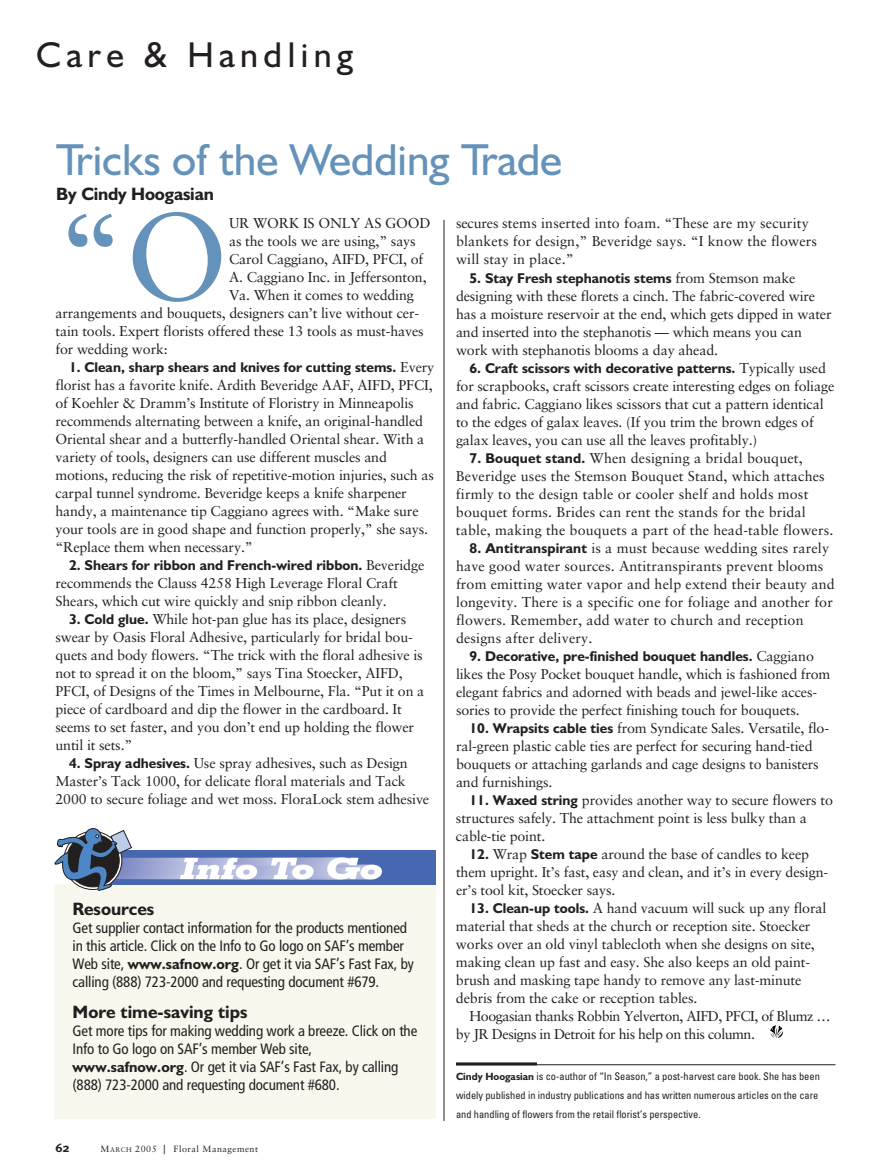
<style>
.page{position:relative;width:891px;height:1175px;background:#fff}
.page>*{position:absolute;margin:0;border:0;box-sizing:border-box;transform-origin:0 0}
.t1{font:123.6px "Sabon";color:#6592ba}
.t2{font:45px "Humanist 521 BT";color:#6592ba}
.t3{font:36px "Humanist 521 BT";letter-spacing:.15em;color:#231f20}
.t4{font:700 18px "Humanist 521 BT";color:#231f20}
.t5{font:condensed 15px/18px "Frutiger";letter-spacing:-.01em;color:#231f20}
.t6{font:14.25px/18px "Sabon";letter-spacing:-.01em;color:#231f20}
.t7{font:14.25px/18px "Sabon";letter-spacing:.01em;color:#231f20}
.t8{font:700 14.25px "Humanist 521 BT";color:#231f20}
.t9{font:14.25px/18px "Sabon";letter-spacing:-.035em;color:#231f20}
.t10{font:700 12px "Meta";color:#231f20;scale:1.1 1}
.t11{font:condensed 10.5px/18.8px "Univers";color:#231f20}
.t12{font:9px "Sabon";letter-spacing:.055em;color:#231f20}
.s1{font-family:"Sabon";font-weight:400}
.s2{font-family:"Humanist 521 BT";font-weight:700}
.s3{font-family:"Humanist 521 BT";font-weight:700;font-stretch:normal}
.s4{font-size:6.75px}
.s5{font-size:12px}
</style>
<div class="page">
<hr style="left:444px;top:220px;width:1px;height:900px;background:#231f20">
<hr style="left:456px;top:1062px;width:81px;height:3px;background:#231f20">
<hr style="left:456px;top:1064px;width:380px;height:1px;background:#231f20">
<svg style="left:770px;top:1025px;width:13px;height:13px"></svg>
<div style="left:55px;top:884px;width:381px;height:235px;background:#f9f8ef"></div>
<img style="left:132px;top:850px;width:304px;height:34px">
<svg style="left:55px;top:828px;width:77px;height:62px"></svg>
<h3 class="t3" style="left:36px;top:43px;width:319px">Care &amp; Handling</h3>
<h2 class="t2" style="left:56px;top:144px;width:508px">Tricks of the Wedding Trade</h2>
<p class="t4" style="left:56px;top:188px;width:159px">By Cindy Hoogasian</p>
<p class="t7" style="left:456px;top:216px;width:363px">secures stems inserted into foam. “These are my security blankets for design,” Beveridge says. “I know the flowers will stay in place.”</p>
<p class="t8" style="left:470px;top:273px;width:328px">5. Stay Fresh stephanotis stems <span class="s1">from Stemson make</span></p>
<p class="t6" style="left:456px;top:288px;width:377px">designing with these florets a cinch. The fabric-covered wire has a moisture reservoir at the end, which gets dipped in water and inserted into the stephanotis — which means you can work with stephanotis blooms a day ahead.</p>
<p class="t8" style="left:470px;top:363px;width:358px">6. Craft scissors with decorative patterns. <span class="s1">Typically used</span></p>
<p class="t6" style="left:456px;top:378px;width:380px">for scrapbooks, craft scissors create interesting edges on foliage and fabric. Caggiano likes scissors that cut a pattern identical to the edges of galax leaves. (If you trim the brown edges of galax leaves, you can use all the leaves profitably.)</p>
<p class="t7" style="left:456px;top:450px;width:379px;text-indent:14px"><span class="s2">7. Bouquet stand.</span> When designing a bridal bouquet, Beveridge uses the Stemson Bouquet Stand, which attaches firmly to the design table or cooler shelf and holds most bouquet forms. Brides can rent the stands for the bridal table, making the bouquets a part of the head-table flowers.</p>
<p class="t7" style="left:456px;top:540px;width:380px;text-indent:14px"><span class="s2">8. Antitranspirant</span> is a must because wedding sites rarely have good water sources. Antitranspirants prevent blooms from emitting water vapor and help extend their beauty and longevity. There is a specific one for foliage and another for flowers. Remember, add water to church and reception designs after delivery.</p>
<p class="t8" style="left:470px;top:651px;width:346px">9. Decorative, pre-finished bouquet handles. <span class="s1">Caggiano</span></p>
<p class="t6" style="left:456px;top:666px;width:376px">likes the Posy Pocket bouquet handle, which is fashioned from elegant fabrics and adorned with beads and jewel-like acces&shy;sories to provide the perfect finishing touch for bouquets.</p>
<p class="t6" style="left:456px;top:720px;width:375px;text-indent:13px"><span class="s2">10. Wrapsits cable ties</span> from Syndicate Sales. Versatile, flo&shy;ral-green plastic cable ties are perfect for securing hand-tied bouquets or attaching garlands and cage designs to banisters and furnishings.</p>
<p class="t6" style="left:456px;top:792px;width:378px;text-indent:14px"><span class="s2">11. Waxed string</span> provides another way to secure flowers to structures safely. The attachment point is less bulky than a cable-tie point.</p>
<p class="t6" style="left:456px;top:846px;width:374px;text-indent:14px"><span class="s2">12.</span> Wrap <span class="s2">Stem tape</span> around the base of candles to keep them upright. It’s fast, easy and clean, and it’s in every design&shy;er’s tool kit, Stoecker says.</p>
<p class="t6" style="left:456px;top:900px;width:372px;text-indent:14px"><span class="s2">13. Clean-up tools.</span> A hand vacuum will suck up any floral material that sheds at the church or reception site. Stoecker works over an old vinyl tablecloth when she designs on site, making clean up fast and easy. She also keeps an old paint&shy;brush and masking tape handy to remove any last-minute debris from the cake or reception tables.</p>
<p class="t9" style="left:456px;top:1008px;width:376px;text-indent:14px">Hoogasian thanks Robbin Yelverton, AIFD, PFCI, of Blumz … by JR Designs in Detroit for his help on this column.</p>
<p class="t11" style="left:456px;top:1067px;width:365px"><span class="s3">Cindy Hoogasian</span> is co-author of “In Season,” a post-harvest care book. She has been widely published in industry publications and has written numerous articles on the care and handling of flowers from the retail florist’s perspective.</p>
<h1 class="t1" style="left:56px;top:206px;width:174px">“O</h1>
<p class="t6" style="left:229px;top:215px;width:203px">UR WORK IS ONLY AS GOOD</p>
<p class="t6" style="left:229px;top:233px;width:188px">as the tools we are using,” says</p>
<p class="t6" style="left:229px;top:251px;width:196px">Carol Caggiano, AIFD, PFCI, of</p>
<p class="t6" style="left:229px;top:269px;width:199px">A. Caggiano Inc. in Jeffersonton,</p>
<p class="t6" style="left:229px;top:287px;width:186px">Va. When it comes to wedding</p>
<p class="t6" style="left:56px;top:305px;width:365px">arrangements and bouquets, designers can’t live without cer-</p>
<p class="t6" style="left:56px;top:323px;width:370px">tain tools. Expert florists offered these 13 tools as must-haves</p>
<p class="t6" style="left:56px;top:341px;width:114px">for wedding work:</p>
<p class="t8" style="left:69px;top:362px;width:367px">1. Clean, sharp shears and knives for cutting stems. <span class="s1">Every</span></p>
<p class="t6" style="left:56px;top:377px;width:380px">florist has a favorite knife. Ardith Beveridge AAF, AIFD, PFCI, of Koehler &amp; Dramm’s Institute of Floristry in Minneapolis recommends alternating between a knife, an original-handled Oriental shear and a butterfly-handled Oriental shear. With a variety of tools, designers can use different muscles and motions, reducing the risk of repetitive-motion injuries, such as carpal tunnel syndrome. Beveridge keeps a knife sharpener handy, a maintenance tip Caggiano agrees with. “Make sure your tools are in good shape and function properly,” she says. “Replace them when necessary.”</p>
<p class="t8" style="left:69px;top:560px;width:357px">2. Shears for ribbon and French-wired ribbon. <span class="s1">Beveridge</span></p>
<p class="t6" style="left:56px;top:575px;width:344px">recommends the Clauss 4258 High Leverage Floral Craft<br>Shears, which cut wire quickly and snip ribbon cleanly.</p>
<p class="t6" style="left:55px;top:611px;width:370px;text-indent:14px"><span class="s2">3. Cold glue.</span> While hot-pan glue has its place, designers swear by Oasis Floral Adhesive, particularly for bridal bou&shy;quets and body flowers. “The trick with the floral adhesive is not to spread it on the bloom,” says Tina Stoecker, AIFD, PFCI, of Designs of the Times in Melbourne, Fla. “Put it on a piece of cardboard and dip the flower in the cardboard. It seems to set faster, and you don’t end up holding the flower until it sets.”</p>
<p class="t6" style="left:55px;top:755px;width:375px;text-indent:14px"><span class="s2">4. Spray adhesives.</span> Use spray adhesives, such as Design<br>Master’s Tack 1000, for delicate floral materials and Tack<br>2000 to secure foliage and wet moss. FloraLock stem adhesive</p>
<p class="t4" style="left:73px;top:902px;width:83px">Resources</p>
<p class="t5" style="left:73px;top:919px;width:343px">Get supplier contact information for the products mentioned in this article. Click on the Info to Go logo on SAF’s member Web site, <span class="s3">www.safnow.org</span>. Or get it via SAF’s Fast Fax, by calling (888) 723-2000 and requesting document #679.</p>
<p class="t4" style="left:73px;top:1006px;width:176px">More time-saving tips</p>
<p class="t5" style="left:73px;top:1023px;width:346px">Get more tips for making wedding work a breeze. Click on the Info to Go logo on SAF’s member Web site, <span class="s3">www.safnow.org</span>. Or get it via SAF’s Fast Fax, by calling (888) 723-2000 and requesting document #680.</p>
<p class="t10" style="left:56px;top:1140px;width:14px">62</p>
<p class="t12" style="left:100px;top:1145px;width:159px">M<span class="s4">ARCH</span> 2005 <span class="s5">|</span> Floral Management</p>
</div>
